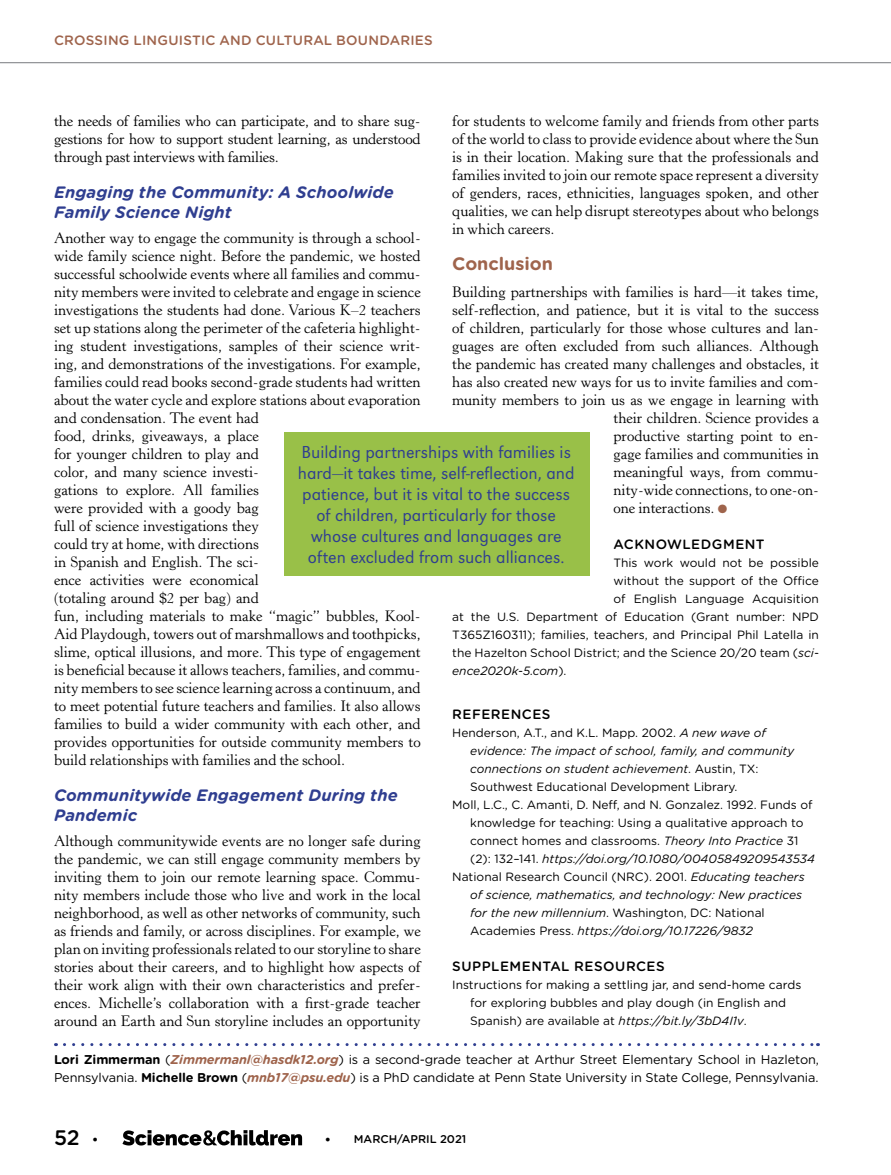
<style>
.page{position:relative;width:891px;height:1175px;background:#fff}
.page>*{position:absolute;margin:0;border:0;box-sizing:border-box;transform-origin:0 0}
.t1{font:500 21px "Gotham Rounded";color:#000}
.t2{font:300 18px/21px "URW Grotesk TOT";color:#2f3e90;text-align:center}
.t3{font:700 18px "Gotham Rounded";color:#9f644c}
.t4{font:italic 700 16.5px/19.5px "Gotham Rounded";letter-spacing:.005em;color:#2f3e90}
.t5{font:15px/18px "Horley Old Style MT Std";color:#000;text-align:justify}
.t6{font:500 13.5px "Gotham Rounded";letter-spacing:.035em;color:#000}
.t7{font:500 13.5px "Gotham Rounded";letter-spacing:.02em;color:#9f644c}
.t8{font:12.75px/18px "Gotham Rounded";letter-spacing:-.01em;color:#000}
.t9{font:12px/18px "Gotham Rounded";color:#000}
.t10{font:italic 12px "Gotham Rounded";color:#000}
.t11{font:500 11.25px "Gotham Rounded";color:#000}
.s1{color:#9f644c}
.s2{font-style:italic}
.s3{font-style:normal}
.s4{font-weight:700}
.s5{font-weight:700;font-style:italic;color:#9f644c}
.s6{font-family:"Horley Old Style MT Std";font-weight:700;font-size:13.5px}
</style>
<div class="page">
<svg style="left:122px;top:1130px;width:180px;height:15px"></svg>
<hr style="left:0;top:62px;width:891px;height:1px;background:#939598">
<svg style="left:64px;top:1043px;width:755px;height:3px"></svg>
<div style="left:284px;top:432px;width:306px;height:143px;background:#99c048"></div>
<p class="t7" style="left:54px;top:31px;width:380px">CROSSING LINGUISTIC AND CULTURAL BOUNDARIES</p>
<p class="t5" style="left:54px;top:112px;width:368px">the needs of families who can participate, and to share sug&shy;gestions for how to support student learning, as understood through past interviews with families.</p>
<p class="t4" style="left:54px;top:182px;width:341px">Engaging the Community: A Schoolwide<br>Family Science Night</p>
<p class="t5" style="left:54px;top:229px;width:368px;text-align:left">Another way to engage the community is through a school&shy;wide family science night. Before the pandemic, we hosted successful schoolwide events where all families and commu&shy;nity members were invited to celebrate and engage in science investigations the students had done. Various K–2 teachers set up stations along the perimeter of the cafeteria highlight&shy;ing student investigations, samples of their science writ&shy;ing, and demonstrations of the investigations. For example, families could read books second-grade students had written about the water cycle and explore stations about evaporation and condensation. The event had<br>food, drinks, giveaways, a place<br>for younger children to play and<br>color, and many science investi-<br>gations to explore. All families<br>were provided with a goody bag<br>full of science investigations they<br>could try at home, with directions<br>in Spanish and English. The sci-<br>ence activities were economical<br>(totaling around $2 per bag) and<br>fun, including materials to make “magic” bubbles, Kool-Aid Playdough, towers out of marshmallows and toothpicks, slime, optical illusions, and more. This type of engagement is beneficial because it allows teachers, families, and commu&shy;nity members to see science learning across a continuum, and to meet potential future teachers and families. It also allows families to build a wider community with each other, and provides opportunities for outside community members to build relationships with families and the school.</p>
<p class="t4" style="left:54px;top:785px;width:345px">Communitywide Engagement During the<br>Pandemic</p>
<p class="t5" style="left:54px;top:832px;width:368px">Although communitywide events are no longer safe during the pandemic, we can still engage community members by inviting them to join our remote learning space. Commu&shy;nity members include those who live and work in the local neighborhood, as well as other networks of community, such as friends and family, or across disciplines. For example, we plan on inviting professionals related to our storyline to share stories about their careers, and to highlight how aspects of their work align with their own characteristics and prefer&shy;ences. Michelle’s collaboration with a first-grade teacher around an Earth and Sun storyline includes an opportunity</p>
<p class="t5" style="left:452px;top:112px;width:368px">for students to welcome family and friends from other parts of the world to class to provide evidence about where the Sun is in their location. Making sure that the professionals and families invited to join our remote space represent a diversity of genders, races, ethnicities, languages spoken, and other qualities, we can help disrupt stereotypes about who belongs in which careers.</p>
<p class="t3" style="left:452px;top:250px;width:102px">Conclusion</p>
<p class="t5" style="left:452px;top:283px;width:368px">Building partnerships with families is hard—it takes time,</p>
<p class="t5" style="left:452px;top:301px;width:368px">self-reflection, and patience, but it is vital to the success</p>
<p class="t5" style="left:452px;top:319px;width:368px">of children, particularly for those whose cultures and lan-</p>
<p class="t5" style="left:452px;top:337px;width:368px">guages are often excluded from such alliances. Although</p>
<p class="t5" style="left:452px;top:355px;width:368px">the pandemic has created many challenges and obstacles, it</p>
<p class="t5" style="left:452px;top:373px;width:368px">has also created new ways for us to invite families and com-</p>
<p class="t5" style="left:452px;top:391px;width:368px">munity members to join us as we engage in learning with</p>
<p class="t5" style="left:614px;top:409px;width:207px">their children. Science provides a</p>
<p class="t5" style="left:614px;top:427px;width:207px">productive starting point to en-</p>
<p class="t5" style="left:614px;top:445px;width:207px">gage families and communities in</p>
<p class="t5" style="left:614px;top:463px;width:207px">meaningful ways, from commu-</p>
<p class="t5" style="left:614px;top:481px;width:207px">nity-wide connections, to one-on-</p>
<p class="t5" style="left:614px;top:499px;width:115px">one interactions. <span class="s1">●</span></p>
<p class="t6" style="left:614px;top:535px;width:153px">ACKNOWLEDGMENT</p>
<p class="t9" style="left:614px;top:553px;width:207px">This work would not be possible</p>
<p class="t9" style="left:614px;top:571px;width:207px">without the support of the Office</p>
<p class="t9" style="left:614px;top:589px;width:207px">of English Language Acquisition</p>
<p class="t9" style="left:452px;top:607px;width:368px">at the U.S. Department of Education (Grant number: NPD</p>
<p class="t9" style="left:452px;top:625px;width:368px">T365Z160311); families, teachers, and Principal Phil Latella in</p>
<p class="t9" style="left:452px;top:643px;width:368px">the Hazelton School District; and the Science 20/20 team (<span class="s2">sci-</span></p>
<p class="t10" style="left:452px;top:663px;width:116px">ence2020k-5.com<span class="s3">).</span></p>
<p class="t6" style="left:452px;top:704px;width:100px">REFERENCES</p>
<p class="t9" style="left:452px;top:723px;width:315px">Henderson, A.T., and K.L. Mapp. 2002. <span class="s2">A new wave of</span></p>
<p class="t10" style="left:470px;top:742px;width:326px">evidence: The impact of school, family, and community</p>
<p class="t10" style="left:470px;top:760px;width:290px">connections on student achievement<span class="s3">. Austin, TX:</span></p>
<p class="t9" style="left:470px;top:777px;width:269px">Southwest Educational Development Library.</p>
<p class="t9" style="left:452px;top:795px;width:362px">Moll, L.C., C. Amanti, D. Neff, and N. Gonzalez. 1992. Funds of</p>
<p class="t9" style="left:470px;top:813px;width:335px">knowledge for teaching: Using a qualitative approach to</p>
<p class="t9" style="left:470px;top:831px;width:330px">connect homes and classrooms. <span class="s2">Theory Into Practice</span> 31</p>
<p class="t10" style="left:470px;top:850px;width:346px"><span class="s3">(2): 132–141.</span> https://doi.org/10.1080/00405849209543534</p>
<p class="t9" style="left:452px;top:867px;width:354px">National Research Council (NRC). 2001. <span class="s2">Educating teachers</span></p>
<p class="t10" style="left:470px;top:886px;width:334px">of science, mathematics, and technology: New practices</p>
<p class="t9" style="left:470px;top:903px;width:296px"><span class="s2">for the new millennium</span>. Washington, DC: National</p>
<p class="t10" style="left:470px;top:922px;width:284px"><span class="s3">Academies Press.</span> https://doi.org/10.17226/9832</p>
<p class="t6" style="left:452px;top:956px;width:214px">SUPPLEMENTAL RESOURCES</p>
<p class="t9" style="left:470px;top:975px;width:333px;text-indent:-18px">Instructions for making a settling jar, and send-home cards for exploring bubbles and play dough (in English and<br>Spanish) are available at <span class="s2">https://bit.ly/3bD4I1v</span>.</p>
<p class="t2" style="left:298px;top:441px;width:278px">Building partnerships with families is hard—it takes time, self-reflection, and patience, but it is vital to the success of children, particularly for those whose cultures and languages are often excluded from such alliances.</p>
<p class="t8" style="left:54px;top:1050px;width:766px"><span class="s4">Lori Zimmerman</span> (<span class="s5">Zimmermanl@hasdk12.org</span>) is a second-grade teacher at Arthur Street Elementary School in Hazleton,<br>Pennsylvania. <span class="s4">Michelle Brown</span> (<span class="s5">mnb17@psu.edu</span>) is a PhD candidate at Penn State University in State College, Pennsylvania.</p>
<h1 class="t1" style="left:54px;top:1122px;width:45px">52 <span class="s6">•</span></h1>
<p class="t11" style="left:326px;top:1131px;width:142px"><span class="s6">•</span> MARCH/APRIL 2021</p>
</div>
